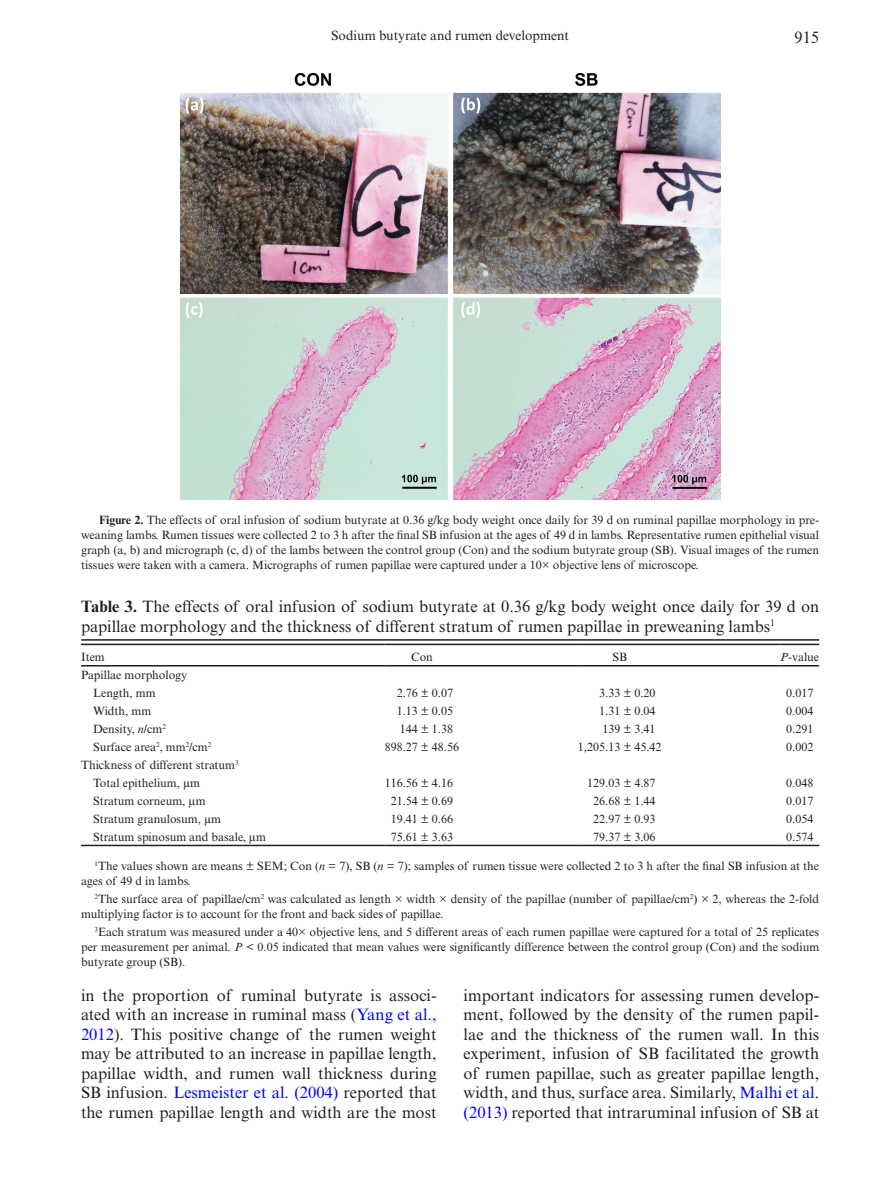
<style>
.page{position:relative;width:891px;height:1188px;background:#fff}
.page>*{position:absolute;margin:0;border:0;box-sizing:border-box;transform-origin:0 0}
.t1{font:16.5px/19.5px "Times New Roman MT Std";color:#231f20;text-align:justify}
.t2{font:13.5px "Times New Roman MT Std";color:#231f20}
.t3{font:12px/15px "Times New Roman MT Std";color:#231f20}
.s1{font-weight:700}
.s2{font-style:italic}
.s3{font-family:"Gandhari Unicode"}
.s4{color:#00f}
</style>
<div class="page">
<img style="left:179px;top:73px;width:542px;height:427px">
<hr style="left:81px;top:639px;width:738px;height:2px;background:#231f20">
<hr style="left:81px;top:644px;width:304px;height:1px;background:#231f20">
<hr style="left:81px;top:665px;width:304px;height:2px;background:#231f20">
<hr style="left:385px;top:644px;width:193px;height:1px;background:#231f20">
<hr style="left:385px;top:665px;width:193px;height:2px;background:#231f20">
<hr style="left:578px;top:644px;width:202px;height:1px;background:#231f20">
<hr style="left:578px;top:665px;width:202px;height:2px;background:#231f20">
<hr style="left:780px;top:644px;width:39px;height:1px;background:#231f20">
<hr style="left:780px;top:665px;width:39px;height:2px;background:#231f20">
<hr style="left:81px;top:845px;width:304px;height:1px;background:#231f20">
<hr style="left:385px;top:845px;width:193px;height:1px;background:#231f20">
<hr style="left:578px;top:845px;width:202px;height:1px;background:#231f20">
<hr style="left:780px;top:845px;width:39px;height:1px;background:#231f20">
<p class="t2" style="left:331px;top:28px;width:239px">Sodium butyrate and rumen development</p>
<h1 class="t1" style="left:794px;top:28px;width:26px">915</h1>
<p class="t3" style="left:81px;top:512px;width:740px;text-align:justify;text-indent:18px"><span class="s1">Figure 2.</span> The effects of oral infusion of sodium butyrate at 0.36 g/kg body weight once daily for 39 d on ruminal papillae morphology in pre&shy;weaning lambs. Rumen tissues were collected 2 to 3 h after the final SB infusion at the ages of 49 d in lambs. Representative rumen epithelial visual graph (a, b) and micrograph (c, d) of the lambs between the control group (Con) and the sodium butyrate group (SB). Visual images of the rumen tissues were taken with a camera. Micrographs of rumen papillae were captured under a 10× objective lens of microscope.</p>
<h1 class="t1" style="left:81px;top:597px;width:740px"><span class="s1">Table 3.</span> The effects of oral infusion of sodium butyrate at 0.36 g/kg body weight once daily for 39 d on papillae morphology and the thickness of different stratum of rumen papillae in preweaning lambs<sup>1</sup></h1>
<p class="t3" style="left:81px;top:649px;width:25px">Item</p>
<p class="t3" style="left:411px;top:649px;width:23px">Con</p>
<p class="t3" style="left:612px;top:649px;width:16px">SB</p>
<p class="t3" style="left:780px;top:649px;width:40px"><span class="s2">P</span>-value</p>
<p class="t3" style="left:93px;top:665px;width:96px;line-height:18px;text-indent:-12px">Papillae morphology<br>Length, mm</p>
<p class="t3" style="left:397px;top:685px;width:58px">2.76 ± 0.07</p>
<p class="t3" style="left:599px;top:685px;width:58px">3.33 ± 0.20</p>
<p class="t3" style="left:786px;top:685px;width:29px">0.017</p>
<p class="t3" style="left:93px;top:703px;width:60px">Width, mm</p>
<p class="t3" style="left:397px;top:703px;width:58px">1.13 ± 0.05</p>
<p class="t3" style="left:599px;top:703px;width:58px">1.31 ± 0.04</p>
<p class="t3" style="left:786px;top:703px;width:29px">0.004</p>
<p class="t3" style="left:93px;top:721px;width:74px">Density, <span class="s2">n</span>/cm<sup>2</sup></p>
<p class="t3" style="left:400px;top:721px;width:55px">144 ± 1.38</p>
<p class="t3" style="left:602px;top:721px;width:55px">139 ± 3.41</p>
<p class="t3" style="left:786px;top:721px;width:29px">0.291</p>
<p class="t3" style="left:93px;top:739px;width:120px">Surface area<sup>2</sup>, mm<sup>2</sup>/cm<sup>2</sup></p>
<p class="t3" style="left:385px;top:739px;width:76px">898.27 ± 48.56</p>
<p class="t3" style="left:578px;top:739px;width:85px">1,205.13 ± 45.42</p>
<p class="t3" style="left:786px;top:739px;width:29px">0.002</p>
<p class="t3" style="left:93px;top:755px;width:147px;line-height:18px;text-indent:-12px">Thickness of different stratum<sup>3<br></sup>Total epithelium, <span class="s3">μ</span>m</p>
<p class="t3" style="left:385px;top:775px;width:70px">116.56 ± 4.16</p>
<p class="t3" style="left:587px;top:775px;width:70px">129.03 ± 4.87</p>
<p class="t3" style="left:786px;top:775px;width:29px">0.048</p>
<p class="t3" style="left:93px;top:793px;width:114px">Stratum corneum, <span class="s3">μ</span>m</p>
<p class="t3" style="left:391px;top:793px;width:64px">21.54 ± 0.69</p>
<p class="t3" style="left:593px;top:793px;width:64px">26.68 ± 1.44</p>
<p class="t3" style="left:786px;top:793px;width:29px">0.017</p>
<p class="t3" style="left:93px;top:811px;width:130px">Stratum granulosum, <span class="s3">μ</span>m</p>
<p class="t3" style="left:391px;top:811px;width:64px">19.41 ± 0.66</p>
<p class="t3" style="left:593px;top:811px;width:64px">22.97 ± 0.93</p>
<p class="t3" style="left:786px;top:811px;width:29px">0.054</p>
<p class="t3" style="left:93px;top:829px;width:174px">Stratum spinosum and basale, <span class="s3">μ</span>m</p>
<p class="t3" style="left:391px;top:829px;width:64px">75.61 ± 3.63</p>
<p class="t3" style="left:593px;top:829px;width:64px">79.37 ± 3.06</p>
<p class="t3" style="left:786px;top:829px;width:29px">0.574</p>
<p class="t3" style="left:81px;top:859px;width:739px;text-indent:13px"><sup>1</sup>The values shown are means ± SEM; Con (<span class="s2">n</span> = 7), SB (<span class="s2">n</span> = 7); samples of rumen tissue were collected 2 to 3 h after the final SB infusion at the ages of 49 d in lambs.</p>
<p class="t3" style="left:81px;top:892px;width:739px;text-indent:14px"><sup>2</sup>The surface area of papillae/cm<sup>2</sup> was calculated as length × width × density of the papillae (number of papillae/cm<sup>2</sup>) × 2, whereas the 2-fold multiplying factor is to account for the front and back sides of papillae.</p>
<p class="t3" style="left:81px;top:925px;width:739px;text-align:justify;text-indent:13px"><sup>3</sup>Each stratum was measured under a 40× objective lens, and 5 different areas of each rumen papillae were captured for a total of 25 replicates per measurement per animal. <span class="s2">P</span> &lt; 0.05 indicated that mean values were significantly difference between the control group (Con) and the sodium butyrate group (SB).</p>
<p class="t1" style="left:81px;top:985px;width:357px">in the proportion of ruminal butyrate is associ&shy;ated with an increase in ruminal mass (<span class="s4">Yang et al., 2012</span>). This positive change of the rumen weight may be attributed to an increase in papillae length, papillae width, and rumen wall thickness during SB infusion. <span class="s4">Lesmeister et al. (2004)</span> reported that the rumen papillae length and width are the most</p>
<p class="t1" style="left:464px;top:985px;width:357px">important indicators for assessing rumen develop&shy;ment, followed by the density of the rumen papil&shy;lae and the thickness of the rumen wall. In this experiment, infusion of SB facilitated the growth of rumen papillae, such as greater papillae length, width, and thus, surface area. Similarly, <span class="s4">Malhi et al. (2013)</span> reported that intraruminal infusion of SB at</p>
</div>
